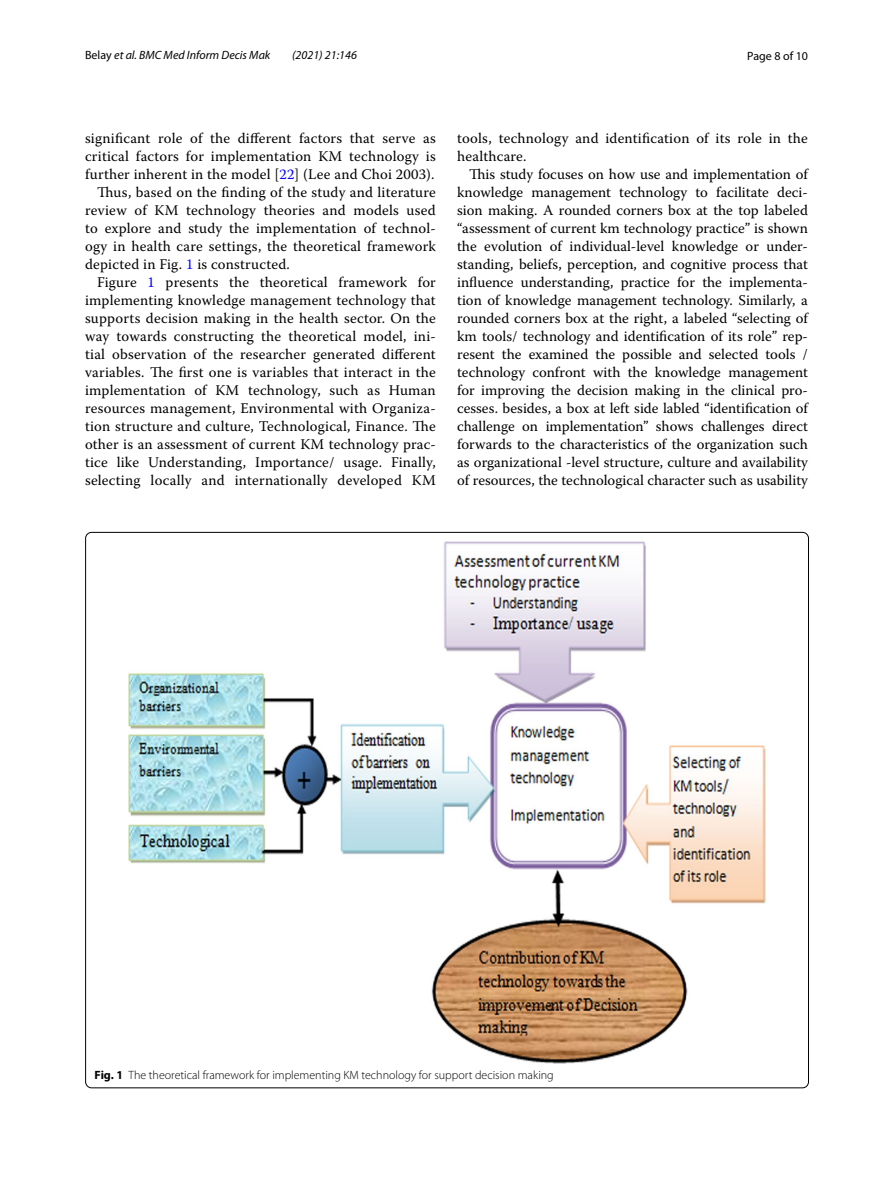
<style>
.page{position:relative;width:893px;height:1187px;background:#fff}
.page>*{position:absolute;margin:0;border:0;box-sizing:border-box;transform-origin:0 0}
.t1{font:14.7px/18px "Warnock Pro";letter-spacing:.015em;color:#000}
.t2{font:300 12px "Myriad Pro";color:#000}
.t3{font:italic 12px "Myriad Pro";color:#000}
.t4{font:12px "Myriad Pro";color:#000}
.s1{font-style:normal}
.s2{color:#00f}
.s3{font-weight:700}
</style>
<div class="page">
<img style="left:128px;top:541px;width:638px;height:522px">
<p class="t3" style="left:85px;top:48px;width:187px"><span class="s1">Belay</span> et al. BMC Med Inform Decis Mak</p>
<p class="t3" style="left:292px;top:48px;width:66px">(2021) 21:146</p>
<p class="t4" style="left:747px;top:48px;width:62px">Page 8 of 10</p>
<p class="t1" style="left:85px;top:128px;width:352px">significant role of the different factors that serve as</p>
<p class="t1" style="left:85px;top:146px;width:352px">critical factors for implementation KM technology is</p>
<p class="t1" style="left:85px;top:164px;width:351px">further inherent in the model [<span class="s2">22</span>] (Lee and Choi 2003).</p>
<p class="t1" style="left:97px;top:182px;width:340px">Thus, based on the finding of the study and literature</p>
<p class="t1" style="left:85px;top:200px;width:352px">review of KM technology theories and models used</p>
<p class="t1" style="left:85px;top:218px;width:352px">to explore and study the implementation of technol-</p>
<p class="t1" style="left:85px;top:236px;width:352px">ogy in health care settings, the theoretical framework</p>
<p class="t1" style="left:85px;top:254px;width:206px">depicted in Fig. <span class="s2">1</span> is constructed.</p>
<p class="t1" style="left:97px;top:272px;width:340px">Figure <span class="s2">1</span> presents the theoretical framework for</p>
<p class="t1" style="left:85px;top:290px;width:352px">implementing knowledge management technology that</p>
<p class="t1" style="left:85px;top:308px;width:352px">supports decision making in the health sector. On the</p>
<p class="t1" style="left:85px;top:326px;width:352px">way towards constructing the theoretical model, ini-</p>
<p class="t1" style="left:85px;top:344px;width:352px">tial observation of the researcher generated different</p>
<p class="t1" style="left:85px;top:362px;width:352px">variables. The first one is variables that interact in the</p>
<p class="t1" style="left:85px;top:380px;width:352px">implementation of KM technology, such as Human</p>
<p class="t1" style="left:85px;top:398px;width:352px">resources management, Environmental with Organiza-</p>
<p class="t1" style="left:85px;top:416px;width:352px">tion structure and culture, Technological, Finance. The</p>
<p class="t1" style="left:85px;top:434px;width:352px">other is an assessment of current KM technology prac-</p>
<p class="t1" style="left:85px;top:452px;width:352px">tice like Understanding, Importance/ usage. Finally,</p>
<p class="t1" style="left:85px;top:470px;width:352px">selecting locally and internationally developed KM</p>
<p class="t1" style="left:457px;top:128px;width:352px">tools, technology and identification of its role in the healthcare.</p>
<p class="t1" style="left:457px;top:164px;width:352px;text-align:justify;text-indent:12px">This study focuses on how use and implementation of knowledge management technology to facilitate deci&shy;sion making. A rounded corners box at the top labeled “assessment of current km technology practice” is shown the evolution of individual-level knowledge or under&shy;standing, beliefs, perception, and cognitive process that influence understanding, practice for the implementa&shy;tion of knowledge management technology. Similarly, a rounded corners box at the right, a labeled “selecting of km tools/ technology and identification of its role” rep&shy;resent the examined the possible and selected tools / technology confront with the knowledge management for improving the decision making in the clinical pro&shy;cesses. besides, a box at left side labled “identification of challenge on implementation” shows challenges direct forwards to the characteristics of the organization such as organizational -level structure, culture and availability of resources, the technological character such as usability</p>
<p class="t2" style="left:95px;top:1068px;width:461px"><span class="s3">Fig. 1</span> The theoretical framework for implementing KM technology for support decision making</p>
</div>
